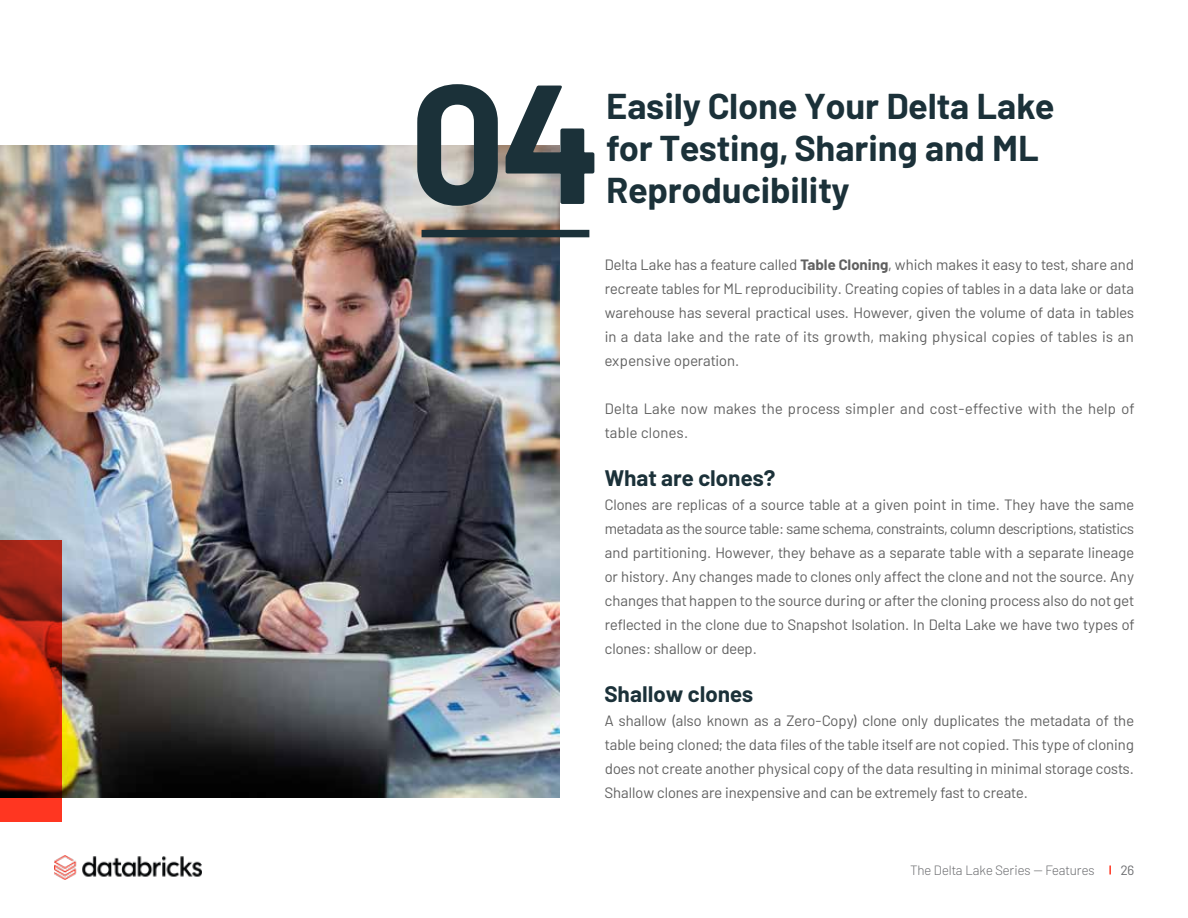
<style>
.page{position:relative;width:1188px;height:918px;background:#fff}
.page>*{position:absolute;margin:0;border:0;box-sizing:border-box;transform-origin:0 0}
.t1{font:700 169.2px "Barlow";color:#1b3139}
.t2{font:700 36px/42px "Barlow";color:#1b3139}
.t3{font:700 22.5px "Barlow";color:#1b3139}
.t4{font:15px/24px "Barlow";color:#606060;text-align:justify}
.t5{font:15px/24px "Barlow";letter-spacing:.02em;color:#606060}
.t6{font:300 13.5px "Barlow";color:#6d6e71}
.t7{font:13.5px "Barlow";color:#6d6e71}
.s1{font-weight:700}
</style>
<div class="page">
<svg style="left:1109px;top:866px;width:2px;height:8px"></svg>
<img style="left:54px;top:856px;width:148px;height:23px">
<img style="left:0;top:146px;width:559px;height:652px">
<div style="left:422px;top:230px;width:167px;height:7px;background:#1b3139"></div>
<svg style="left:0;top:541px;width:62px;height:281px;background:#bb260c"></svg>
<h1 class="t1" style="left:410px;top:18px;width:191px">04</h1>
<h2 class="t2" style="left:606px;top:82px;width:450px">Easily Clone Your Delta Lake for Testing, Sharing and ML</h2>
<h2 class="t2" style="left:606px;top:166px;width:245px">Reproducibility</h2>
<p class="t4" style="left:605px;top:251px;width:531px">Delta Lake has a feature called <span class="s1">Table Cloning</span>, which makes it easy to test, share and recreate tables for ML reproducibility. Creating copies of tables in a data lake or data warehouse has several practical uses. However, given the volume of data in tables in a data lake and the rate of its growth, making physical copies of tables is an expensive operation.</p>
<p class="t5" style="left:605px;top:395px;width:531px">Delta Lake now makes the process simpler and cost-effective with the help of table clones.</p>
<h3 class="t3" style="left:605px;top:461px;width:172px">What are clones?</h3>
<p class="t4" style="left:605px;top:491px;width:531px">Clones are replicas of a source table at a given point in time. They have the same metadata as the source table: same schema, constraints, column descriptions, statistics and partitioning. However, they behave as a separate table with a separate lineage or history. Any changes made to clones only affect the clone and not the source. Any changes that happen to the source during or after the cloning process also do not get reflected in the clone due to Snapshot Isolation. In Delta Lake we have two types of clones: shallow or deep.</p>
<h3 class="t3" style="left:605px;top:677px;width:150px">Shallow clones</h3>
<p class="t4" style="left:605px;top:707px;width:531px">A shallow (also known as a Zero-Copy) clone only duplicates the metadata of the table being cloned; the data files of the table itself are not copied. This type of cloning does not create another physical copy of the data resulting in minimal storage costs.<br>Shallow clones are inexpensive and can be extremely fast to create.</p>
<p class="t6" style="left:910px;top:860px;width:186px">The Delta Lake Series -- Features</p>
<p class="t7" style="left:1121px;top:860px;width:15px">26</p>
</div>
